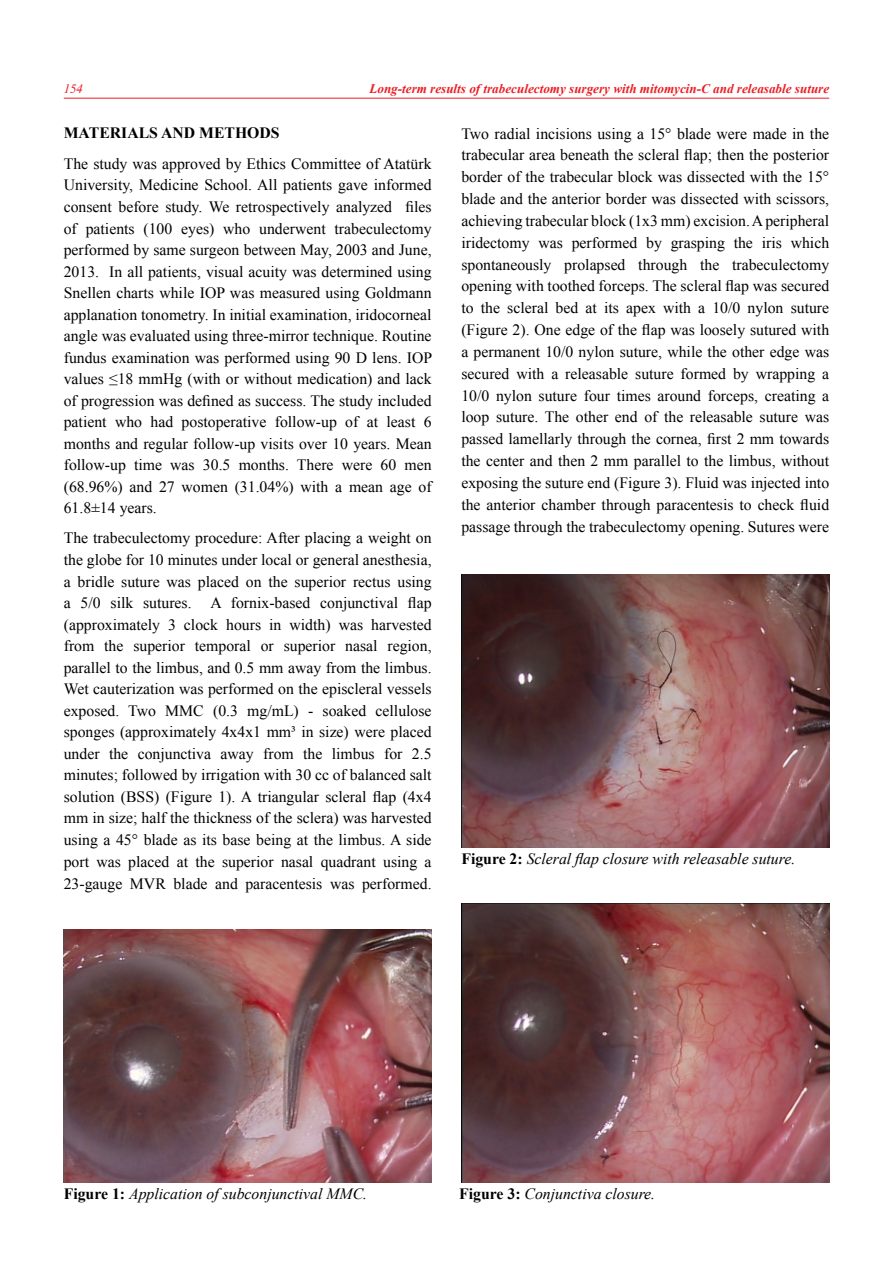
<style>
.page{position:relative;width:893px;height:1263px;background:#fff}
.page>*{position:absolute;margin:0;border:0;box-sizing:border-box;transform-origin:0 0}
.t1{font:15.75px/21.6px "Times New Roman";color:#000;text-align:justify}
.t2{font:italic 15.75px "Times New Roman";color:#000}
.t3{font:700 15.75px "Times New Roman";color:#000}
.t4{font:italic 700 13.2px "Times New Roman";color:#ed1d24}
.t5{font:italic 12.75px "Times";color:#ed1d24}
.s1{font-weight:700;font-style:normal}
</style>
<div class="page">
<hr style="left:64px;top:98px;width:765px;height:1px;background:#ed1d24">
<img style="left:64px;top:930px;width:368px;height:252px">
<img style="left:461px;top:574px;width:368px;height:273px">
<img style="left:461px;top:903px;width:368px;height:279px">
<p class="t5" style="left:64px;top:81px;width:21px">154</p>
<p class="t4" style="left:369px;top:79px;width:461px">Long-term results of trabeculectomy surgery with mitomycin-C and releasable suture</p>
<p class="t3" style="left:64px;top:122px;width:217px">MATERIALS AND METHODS</p>
<p class="t1" style="left:64px;top:152px;width:370px">The study was approved by Ethics Committee of Atatürk University, Medicine School. All patients gave informed consent before study. We retrospectively analyzed files of patients (100 eyes) who underwent trabeculectomy performed by same surgeon between May, 2003 and June, 2013. In all patients, visual acuity was determined using Snellen charts while IOP was measured using Goldmann applanation tonometry. In initial examination, iridocorneal angle was evaluated using three-mirror technique. Routine fundus examination was performed using 90 D lens. IOP values ≤18 mmHg (with or without medication) and lack of progression was defined as success. The study included patient who had postoperative follow-up of at least 6 months and regular follow-up visits over 10 years. Mean follow-up time was 30.5 months. There were 60 men (68.96%) and 27 women (31.04%) with a mean age of 61.8±14 years.</p>
<p class="t1" style="left:64px;top:527px;width:369px">The trabeculectomy procedure: After placing a weight on the globe for 10 minutes under local or general anesthesia, a bridle suture was placed on the superior rectus using a 5/0 silk sutures. A fornix-based conjunctival flap (approximately 3 clock hours in width) was harvested from the superior temporal or superior nasal region, parallel to the limbus, and 0.5 mm away from the limbus.<br>Wet cauterization was performed on the episcleral vessels exposed. Two MMC (0.3 mg/mL) - soaked cellulose sponges (approximately 4x4x1 mm³ in size) were placed under the conjunctiva away from the limbus for 2.5 minutes; followed by irrigation with 30 cc of balanced salt solution (BSS) (Figure 1). A triangular scleral flap (4x4 mm in size; half the thickness of the sclera) was harvested using a 45° blade as its base being at the limbus. A side port was placed at the superior nasal quadrant using a 23-gauge MVR blade and paracentesis was performed.</p>
<p class="t1" style="left:461px;top:122px;width:369px">Two radial incisions using a 15° blade were made in the trabecular area beneath the scleral flap; then the posterior border of the trabecular block was dissected with the 15° blade and the anterior border was dissected with scissors, achieving trabecular block (1x3 mm) excision. A peripheral iridectomy was performed by grasping the iris which spontaneously prolapsed through the trabeculectomy opening with toothed forceps. The scleral flap was secured to the scleral bed at its apex with a 10/0 nylon suture (Figure 2). One edge of the flap was loosely sutured with a permanent 10/0 nylon suture, while the other edge was secured with a releasable suture formed by wrapping a 10/0 nylon suture four times around forceps, creating a loop suture. The other end of the releasable suture was passed lamellarly through the cornea, first 2 mm towards the center and then 2 mm parallel to the limbus, without exposing the suture end (Figure 3). Fluid was injected into the anterior chamber through paracentesis to check fluid passage through the trabeculectomy opening. Sutures were</p>
<p class="t2" style="left:461px;top:848px;width:335px"><span class="s1">Figure 2:</span> Scleral flap closure with releasable suture.</p>
<p class="t2" style="left:64px;top:1183px;width:305px"><span class="s1">Figure 1:</span> Application of subconjunctival MMC.</p>
<p class="t2" style="left:459px;top:1183px;width:197px"><span class="s1">Figure 3:</span> Conjunctiva closure.</p>
</div>
